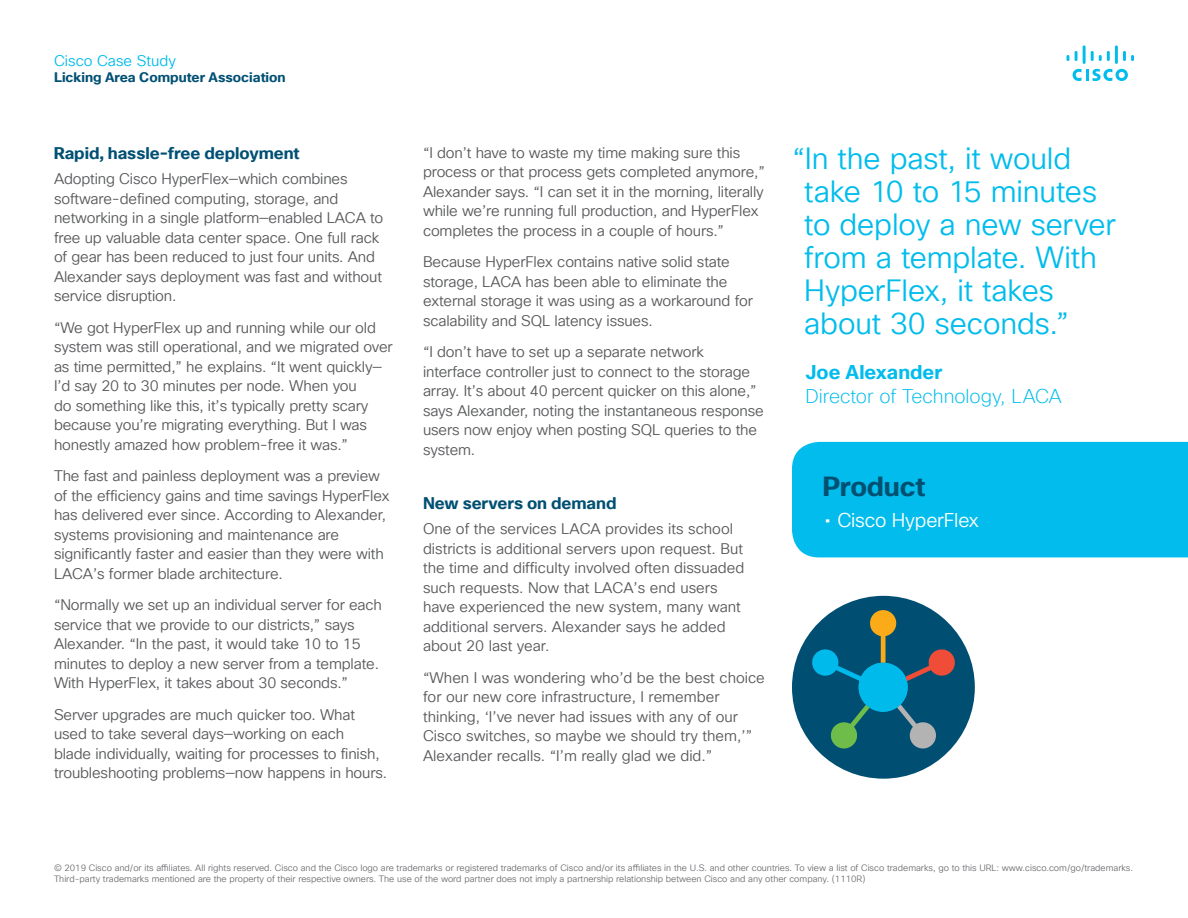
<style>
.page{position:relative;width:1188px;height:918px;background:#fff}
.page>*{position:absolute;margin:0;border:0;box-sizing:border-box;transform-origin:0 0}
.Pull_Quote_Body_colo{font:30px/33px "Cisco Sans TT Light";letter-spacing:-.005em;color:#01bcec}
.Sidebar_Heading_Gree{font:700 27px "Cisco Sans TT";letter-spacing:-.01em;color:#015072}
.Pull_Quote_Author_Ti{font:200 19.5px "Cisco Sans TT";letter-spacing:-.005em;color:#01bcec}
.t1{font:19.5px "Cisco Sans TT Light";letter-spacing:-.015em;color:#fff}
.Pull_Quote_Author_Na{font:700 19.5px "Cisco Sans TT";letter-spacing:.005em;color:#01bcec}
.Subhead3_Indigo{font:700 16.5px "Cisco Sans TT";letter-spacing:-.005em;color:#005073}
.Body{font:15px/19.5px "Cisco Sans TT Light";letter-spacing:-.01em;color:#57585a}
.t2{font:15px "Cisco Sans TT Light";color:#01bcec}
.t3{font:700 13.5px "Cisco Sans TT";color:#005073}
.t4{font:9px/11.2px "Cisco Sans TT Light";color:#6c6d70}
.s1{font-family:"Cisco Sans TT"}
</style>
<div class="page">
<svg style="left:1073px;top:69px;width:55px;height:12px"></svg>
<svg style="left:1067px;top:55px;width:2px;height:6px"></svg>
<svg style="left:1075px;top:51px;width:3px;height:10px"></svg>
<hr style="left:1083px;top:45px;width:3px;height:19px;background:#01bcec">
<svg style="left:1091px;top:51px;width:19px;height:10px"></svg>
<hr style="left:1115px;top:45px;width:3px;height:19px;background:#01bcec">
<svg style="left:1123px;top:51px;width:11px;height:10px"></svg>
<div style="left:792px;top:442px;width:396px;height:115px;background:#01bcec"></div>
<div style="left:792px;top:596px;width:183px;height:183px;background:#004f73;border-radius:50%"></div>
<svg style="left:811px;top:610px;width:145px;height:140px"></svg>
<div style="left:859px;top:663px;width:49px;height:49px;background:#00baeb;border-radius:50%"></div>
<p class="t2" style="left:54px;top:51px;width:123px">Cisco Case Study</p>
<p class="t3" style="left:54px;top:69px;width:233px">Licking Area Computer Association</p>
<p class="Subhead3_Indigo" style="left:54px;top:142px;width:247px">Rapid, hassle-free deployment</p>
<p class="Body" style="left:54px;top:170px;width:331px">Adopting Cisco HyperFlex—which combines software-defined computing, storage, and networking in a single platform—enabled LACA to free up valuable data center space. One full rack of gear has been reduced to just four units. And Alexander says deployment was fast and without service disruption.</p>
<p class="Body" style="left:54px;top:318px;width:340px">“We got HyperFlex up and running while our old system was still operational, and we migrated over as time permitted,” he explains. “It went quickly— I’d say 20 to 30 minutes per node. When you<br>do something like this, it’s typically pretty scary because you’re migrating everything. But I was honestly amazed how problem-free it was.”</p>
<p class="Body" style="left:54px;top:467px;width:337px">The fast and painless deployment was a preview of the efficiency gains and time savings HyperFlex has delivered ever since. According to Alexander, systems provisioning and maintenance are significantly faster and easier than they were with LACA’s former blade architecture.</p>
<p class="Body" style="left:54px;top:596px;width:329px">“Normally we set up an individual server for each service that we provide to our districts,” says Alexander. “In the past, it would take 10 to 15 minutes to deploy a new server from a template.<br>With HyperFlex, it takes about 30 seconds.”</p>
<p class="Body" style="left:54px;top:705px;width:335px">Server upgrades are much quicker too. What used to take several days—working on each<br>blade individually, waiting for processes to finish, troubleshooting problems—now happens in hours.</p>
<p class="Body" style="left:423px;top:143px;width:343px">“I don’t have to waste my time making sure this process or that process gets completed anymore,” Alexander says. “I can set it in the morning, literally while we’re running full production, and HyperFlex completes the process in a couple of hours.”</p>
<p class="Body" style="left:423px;top:253px;width:332px">Because HyperFlex contains native solid state storage, LACA has been able to eliminate the external storage it was using as a workaround for scalability and SQL latency issues.</p>
<p class="Body" style="left:423px;top:343px;width:342px">“I don’t have to set up a separate network interface controller just to connect to the storage array. It’s about 40 percent quicker on this alone,” says Alexander, noting the instantaneous response users now enjoy when posting SQL queries to the system.</p>
<p class="Subhead3_Indigo" style="left:423px;top:492px;width:195px">New servers on demand</p>
<p class="Body" style="left:423px;top:520px;width:323px">One of the services LACA provides its school districts is additional servers upon request. But the time and difficulty involved often dissuaded such requests. Now that LACA’s end users have experienced the new system, many want additional servers. Alexander says he added about 20 last year.</p>
<p class="Body" style="left:423px;top:668px;width:343px">“When I was wondering who’d be the best choice for our new core infrastructure, I remember thinking, ‘I’ve never had issues with any of our Cisco switches, so maybe we should try them,’” Alexander recalls. “I’m really glad we did.”</p>
<p class="Pull_Quote_Body_colo" style="left:804px;top:143px;width:313px;text-indent:-12px">“In the past, it would take 10 to 15 minutes to deploy a new server from a template. With<br>HyperFlex, it takes about 30 seconds.”</p>
<p class="Pull_Quote_Author_Na" style="left:806px;top:360px;width:138px">Joe Alexander</p>
<p class="Pull_Quote_Author_Ti" style="left:806px;top:384px;width:258px">Director of Technology, LACA</p>
<p class="Sidebar_Heading_Gree" style="left:822px;top:468px;width:105px">Product</p>
<p class="t1" style="left:825px;top:508px;width:156px"><span class="s1">•</span> Cisco HyperFlex</p>
<p class="t4" style="left:54px;top:863px;width:1081px">© 2019 Cisco and/or its affiliates. All rights reserved. Cisco and the Cisco logo are trademarks or registered trademarks of Cisco and/or its affiliates in the U.S. and other countries. To view a list of Cisco trademarks, go to this URL: www.cisco.com/go/trademarks.<br>Third-party trademarks mentioned are the property of their respective owners. The use of the word partner does not imply a partnership relationship between Cisco and any other company. (1110R)</p>
</div>
